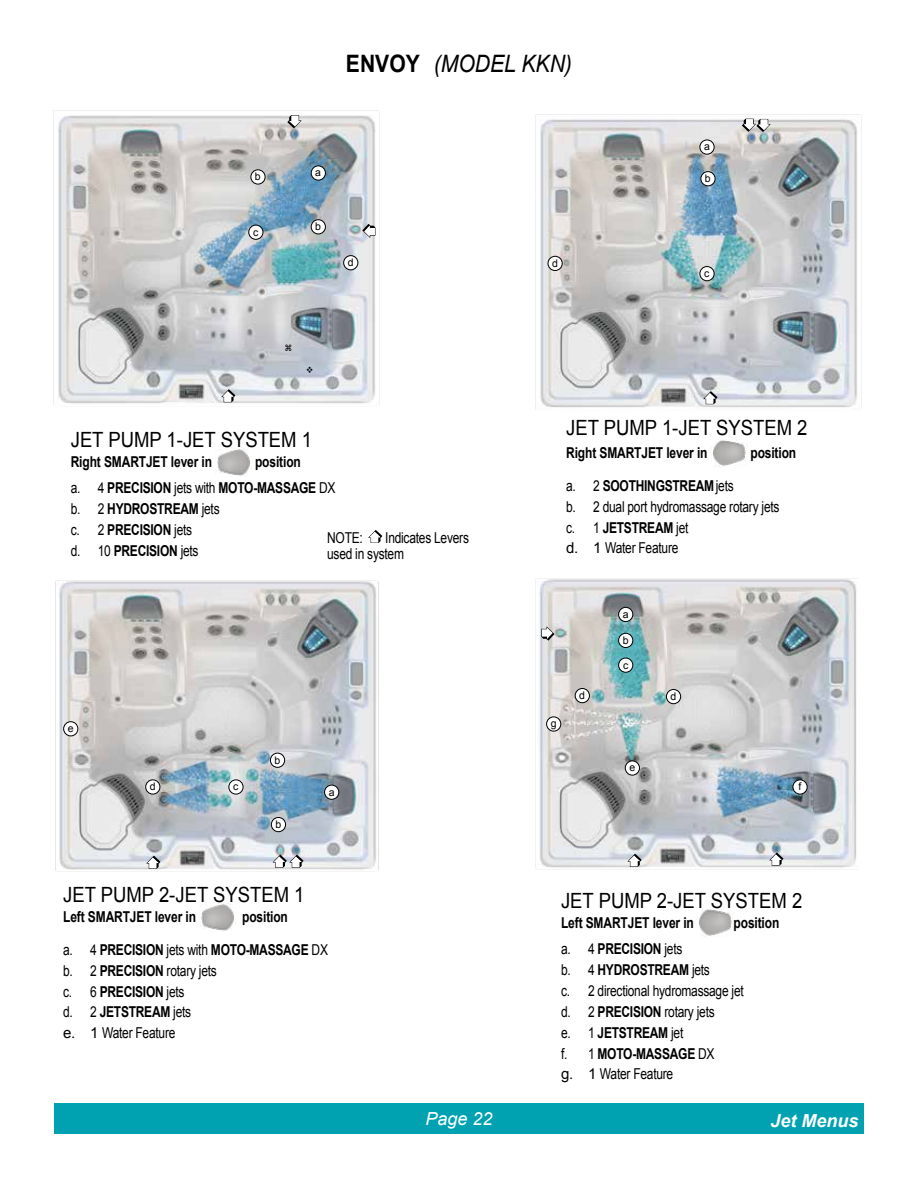
<style>
.page{position:relative;width:918px;height:1188px;background:#fff}
.page>*{position:absolute;margin:0;border:0;box-sizing:border-box;transform-origin:0 0}
.t1{font:italic 24px "Arial";color:#000;scale:.88 1}
.t2{font:21px "Arial";color:#000;scale:.88 1}
.t3{font:italic 700 18px "Arial";color:#fff}
.t4{font:italic 18px "Arial";color:#fff}
.t5{font:15px/20.9px "Arial";letter-spacing:-.02em;color:#000;scale:.8 1}
.t6{font:700 15px/20.9px "Arial";letter-spacing:-.01em;color:#000;scale:.8 1}
.t7{font:10.5px "Arial";color:#000}
.s1{font-weight:700;font-style:normal}
.s2{font-weight:400}
.s3{font-weight:700}
</style>
<div class="page">
<div style="left:54px;top:1103px;width:810px;height:31px;background:#00a2b2"></div>
<img style="left:535px;top:578px;width:323px;height:290px">
<img style="left:535px;top:114px;width:327px;height:295px">
<img style="left:55px;top:580px;width:324px;height:290px">
<img style="left:53px;top:110px;width:327px;height:295px">
<img style="left:200px;top:902px;width:36px;height:29px">
<img style="left:216px;top:448px;width:36px;height:28px">
<img style="left:697px;top:909px;width:36px;height:29px">
<img style="left:711px;top:440px;width:36px;height:28px">
<svg style="left:627px;top:854px;width:15px;height:13px"></svg>
<svg style="left:146px;top:856px;width:14px;height:13px"></svg>
<svg style="left:221px;top:389px;width:14px;height:13px"></svg>
<svg style="left:703px;top:391px;width:14px;height:13px"></svg>
<div style="left:251px;top:170px;width:14px;height:14px;background:#fff;border-radius:50%"></div>
<div style="left:251px;top:170px;width:14px;height:14px;border:1px solid #000;border-radius:50%"></div>
<div style="left:249px;top:225px;width:14px;height:14px;background:#fff;border-radius:50%"></div>
<div style="left:249px;top:225px;width:14px;height:15px;border:1px solid #000;border-radius:50%"></div>
<div style="left:344px;top:256px;width:14px;height:14px;background:#fff;border-radius:50%"></div>
<div style="left:343px;top:255px;width:15px;height:15px;border:1px solid #000;border-radius:50%"></div>
<div style="left:311px;top:166px;width:14px;height:14px;background:#fff;border-radius:50%"></div>
<div style="left:311px;top:166px;width:15px;height:14px;border:1px solid #000;border-radius:50%"></div>
<div style="left:619px;top:607px;width:14px;height:15px;background:#fff;border-radius:50%"></div>
<div style="left:618px;top:607px;width:15px;height:15px;border:1px solid #000;border-radius:50%"></div>
<div style="left:619px;top:633px;width:14px;height:15px;background:#fff;border-radius:50%"></div>
<div style="left:618px;top:633px;width:15px;height:15px;border:1px solid #000;border-radius:50%"></div>
<div style="left:619px;top:658px;width:14px;height:14px;background:#fff;border-radius:50%"></div>
<div style="left:618px;top:658px;width:15px;height:14px;border:1px solid #000;border-radius:50%"></div>
<div style="left:575px;top:688px;width:14px;height:15px;background:#fff;border-radius:50%"></div>
<div style="left:575px;top:688px;width:15px;height:15px;border:1px solid #000;border-radius:50%"></div>
<div style="left:325px;top:785px;width:14px;height:14px;background:#fff;border-radius:50%"></div>
<div style="left:324px;top:785px;width:15px;height:15px;border:1px solid #000;border-radius:50%"></div>
<div style="left:270px;top:753px;width:15px;height:14px;background:#fff;border-radius:50%"></div>
<div style="left:270px;top:753px;width:15px;height:15px;border:1px solid #000;border-radius:50%"></div>
<div style="left:229px;top:780px;width:14px;height:14px;background:#fff;border-radius:50%"></div>
<div style="left:229px;top:780px;width:14px;height:14px;border:1px solid #000;border-radius:50%"></div>
<div style="left:146px;top:780px;width:14px;height:14px;background:#fff;border-radius:50%"></div>
<div style="left:145px;top:780px;width:15px;height:14px;border:1px solid #000;border-radius:50%"></div>
<div style="left:700px;top:140px;width:14px;height:14px;background:#fff;border-radius:50%"></div>
<div style="left:700px;top:140px;width:14px;height:14px;border:1px solid #000;border-radius:50%"></div>
<div style="left:701px;top:172px;width:14px;height:14px;background:#fff;border-radius:50%"></div>
<div style="left:701px;top:171px;width:14px;height:15px;border:1px solid #000;border-radius:50%"></div>
<div style="left:700px;top:267px;width:14px;height:14px;background:#fff;border-radius:50%"></div>
<div style="left:700px;top:266px;width:14px;height:15px;border:1px solid #000;border-radius:50%"></div>
<div style="left:548px;top:256px;width:14px;height:15px;background:#fff;border-radius:50%"></div>
<div style="left:548px;top:256px;width:14px;height:15px;border:1px solid #000;border-radius:50%"></div>
<svg style="left:287px;top:115px;width:15px;height:13px"></svg>
<svg style="left:362px;top:224px;width:13px;height:14px"></svg>
<svg style="left:368px;top:530px;width:14px;height:13px"></svg>
<svg style="left:273px;top:855px;width:31px;height:13px"></svg>
<div style="left:271px;top:817px;width:15px;height:15px;background:#fff;border-radius:50%"></div>
<div style="left:271px;top:817px;width:15px;height:15px;border:1px solid #000;border-radius:50%"></div>
<div style="left:666px;top:689px;width:15px;height:15px;background:#fff;border-radius:50%"></div>
<div style="left:666px;top:689px;width:15px;height:15px;border:1px solid #000;border-radius:50%"></div>
<div style="left:625px;top:761px;width:14px;height:14px;background:#fff;border-radius:50%"></div>
<div style="left:625px;top:761px;width:15px;height:14px;border:1px solid #000;border-radius:50%"></div>
<div style="left:793px;top:780px;width:14px;height:14px;background:#fff;border-radius:50%"></div>
<div style="left:793px;top:780px;width:14px;height:14px;border:1px solid #000;border-radius:50%"></div>
<svg style="left:541px;top:626px;width:14px;height:15px"></svg>
<svg style="left:742px;top:119px;width:29px;height:13px"></svg>
<div style="left:311px;top:220px;width:14px;height:14px;background:#fff;border-radius:50%"></div>
<div style="left:311px;top:219px;width:15px;height:15px;border:1px solid #000;border-radius:50%"></div>
<svg style="left:769px;top:852px;width:14px;height:14px"></svg>
<div style="left:547px;top:717px;width:14px;height:14px;background:#fff;border-radius:50%"></div>
<div style="left:546px;top:717px;width:15px;height:14px;border:1px solid #000;border-radius:50%"></div>
<div style="left:64px;top:722px;width:14px;height:14px;background:#fff;border-radius:50%"></div>
<div style="left:63px;top:721px;width:15px;height:15px;border:1px solid #000;border-radius:50%"></div>
<svg style="left:286px;top:344px;width:5px;height:7px"></svg>
<svg style="left:307px;top:366px;width:6px;height:7px"></svg>
<p class="t7" style="left:255px;top:170px;width:7px">b</p>
<p class="t7" style="left:253px;top:225px;width:7px">c</p>
<h1 class="t1" style="left:346px;top:48px;width:258px"><span class="s1">ENVOY</span> (MODEL KKN)</h1>
<p class="t7" style="left:315px;top:166px;width:7px">a</p>
<p class="t7" style="left:315px;top:220px;width:7px">b</p>
<p class="t7" style="left:348px;top:256px;width:7px">d</p>
<p class="t7" style="left:552px;top:256px;width:7px">d</p>
<p class="t7" style="left:704px;top:140px;width:7px">a</p>
<p class="t7" style="left:705px;top:172px;width:7px">b</p>
<p class="t7" style="left:704px;top:267px;width:7px">c</p>
<h2 class="t2" style="left:71px;top:426px;width:276px">JET PUMP 1-JET SYSTEM 1</h2>
<p class="t6" style="left:71px;top:452px;width:178px">Right SMARTJET lever in</p>
<p class="t6" style="left:71px;top:449px;width:333px;line-height:26.1px;text-indent:184px">position<br><span class="s2">a. 4</span> PRECISION <span class="s2">jets with</span> MOTO-MASSAGE <span class="s2">DX</span></p>
<p class="t6" style="left:71px;top:499px;width:188px"><span class="s2">b. 2</span> HYDROSTREAM <span class="s2">jets c. 2</span> PRECISION <span class="s2">jets<br>d. 10</span> PRECISION <span class="s2">jets</span></p>
<p class="t5" style="left:327px;top:527px;width:46px">NOTE:</p>
<p class="t5" style="left:327px;top:530px;width:179px;line-height:16.5px;text-indent:58px">Indicates Levers used in system</p>
<p class="t7" style="left:68px;top:722px;width:7px">e</p>
<p class="t7" style="left:150px;top:780px;width:7px">d</p>
<p class="t7" style="left:233px;top:780px;width:7px">c</p>
<p class="t7" style="left:275px;top:753px;width:7px">b</p>
<p class="t7" style="left:275px;top:817px;width:7px">b</p>
<p class="t7" style="left:329px;top:785px;width:7px">a</p>
<h2 class="t2" style="left:63px;top:881px;width:276px">JET PUMP 2-JET SYSTEM 1</h2>
<p class="t6" style="left:63px;top:907px;width:168px">Left SMARTJET lever in</p>
<p class="t6" style="left:63px;top:901px;width:333px;line-height:32.8px;text-indent:179px">position<br><span class="s2">a. 4</span> PRECISION <span class="s2">jets with</span> MOTO-MASSAGE <span class="s2">DX</span></p>
<p class="t5" style="left:63px;top:960px;width:194px">b. 2 <span class="s3">PRECISION</span> rotary jets c. 6 <span class="s3">PRECISION</span> jets<br>d. 2 <span class="s3">JETSTREAM</span> jets<br>e. 1 Water Feature</p>
<h2 class="t2" style="left:566px;top:414px;width:276px">JET PUMP 1-JET SYSTEM 2</h2>
<p class="t6" style="left:566px;top:443px;width:178px">Right SMARTJET lever in</p>
<p class="t6" style="left:750px;top:443px;width:59px">position</p>
<p class="t5" style="left:566px;top:476px;width:268px">a. 2 <span class="s3">SOOTHINGSTREAM</span>jets<br>b. 2 dual port hydromassage rotary jets c. 1 <span class="s3">JETSTREAM</span> jet<br>d. 1 Water Feature</p>
<p class="t7" style="left:551px;top:717px;width:7px">g</p>
<p class="t7" style="left:579px;top:688px;width:7px">d</p>
<p class="t7" style="left:623px;top:607px;width:7px">a</p>
<p class="t7" style="left:623px;top:633px;width:7px">b</p>
<p class="t7" style="left:623px;top:658px;width:7px">c</p>
<p class="t7" style="left:629px;top:761px;width:7px">e</p>
<p class="t7" style="left:671px;top:689px;width:7px">d</p>
<p class="t7" style="left:799px;top:780px;width:4px">f</p>
<h2 class="t2" style="left:561px;top:887px;width:276px">JET PUMP 2-JET SYSTEM 2</h2>
<p class="t6" style="left:561px;top:913px;width:168px">Left SMARTJET lever in</p>
<p class="t6" style="left:734px;top:913px;width:59px">position</p>
<p class="t5" style="left:561px;top:939px;width:230px">a. 4 <span class="s3">PRECISION</span> jets<br>b. 4 <span class="s3">HYDROSTREAM</span> jets<br>c. 2 directional hydromassage jet d. 2 <span class="s3">PRECISION</span> rotary jets<br>e. 1 <span class="s3">JETSTREAM</span> jet<br>f. 1 <span class="s3">MOTO-MASSAGE</span> DX<br>g. 1 Water Feature</p>
<p class="t4" style="left:425px;top:1107px;width:69px">Page 22</p>
<p class="t3" style="left:770px;top:1108px;width:90px">Jet Menus</p>
</div>
